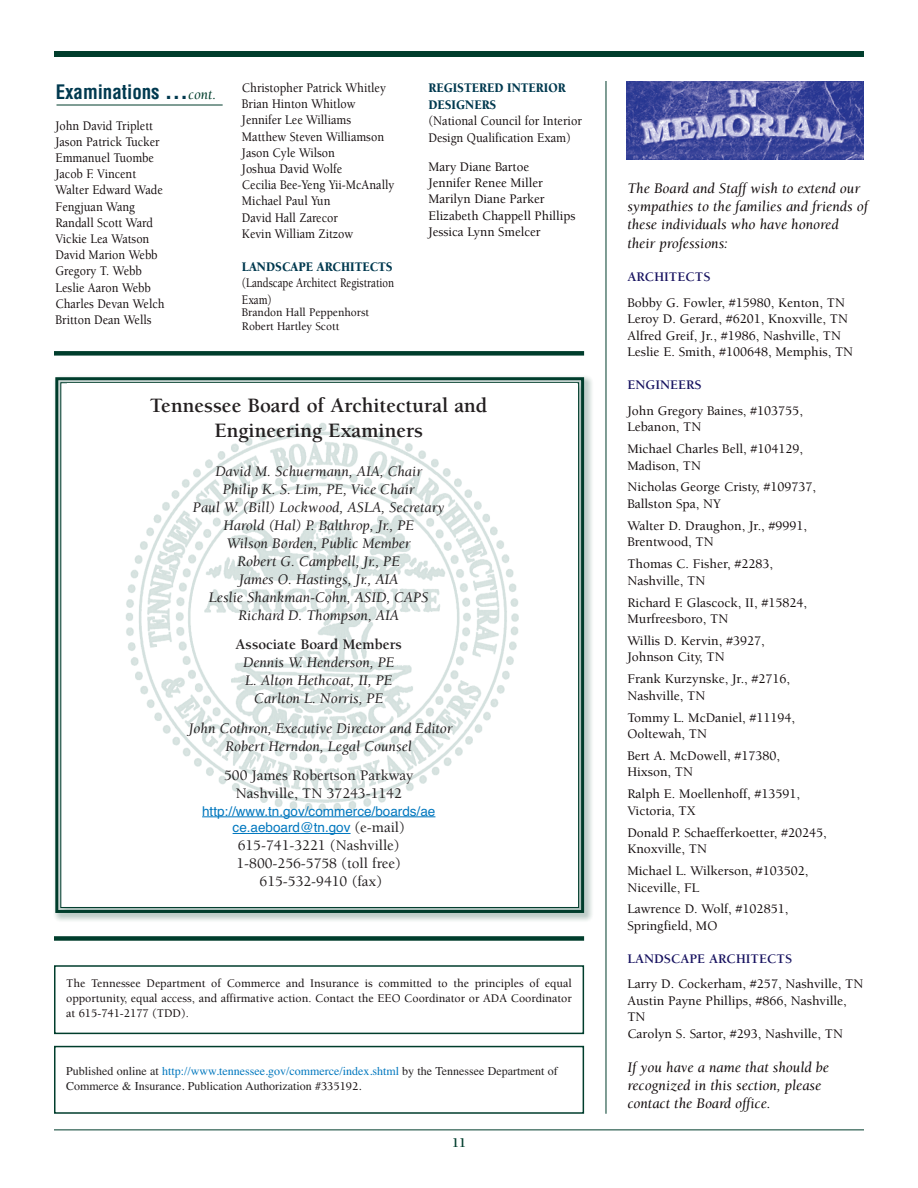
<style>
.page{position:relative;width:918px;height:1188px;background:#fff}
.page>*{position:absolute;margin:0;border:0;box-sizing:border-box;transform-origin:0 0}
.t1{font:700 21px/25.2px "Berkeley";color:#231f20;text-align:center}
.t2{font:700 condensed 19.5px "Helvetica";color:#00394f}
.t3{font:italic 15px/18px "Berkeley";color:#231f20;text-align:center}
.t4{font:italic 15px/18.3px "Berkeley";color:#110a0b}
.t5{font:500 15px/18px "Berkeley";color:#231f20;text-align:center}
.t6{font:700 15px "Berkeley";color:#231f20}
.t7{font:500 13.5px/16.5px "Berkeley";color:#110a0b}
.t8{font:500 13.5px/16.2px "Berkeley";color:#110a0b;scale:.9 1}
.t9{font:500 13.5px/16.2px "Berkeley";color:#110a0b;scale:.96 1}
.t10{font:13.5px/16.6px "Helvetica";color:#0077be;text-align:center}
.t11{font:500 13.5px/16.5px "Berkeley";color:#110a0b;scale:.91 1}
.t12{font:900 13.5px/16.5px "Berkeley";color:#00394f;scale:.91 1}
.t13{font:700 13.5px "Berkeley";color:#16115f}
.t14{font:500 13.5px/16.5px "Berkeley";color:#110a0b;scale:.8 1}
.t15{font:700 13.5px "Berkeley";color:#003d2c}
.t16{font:500 12px/15px "Berkeley";color:#110a0b;text-align:justify}
.t17{font:12px/14.7px "Times";color:#231f20}
.t18{font:500 12px/14.4px "Berkeley";color:#110a0b;scale:.96 1}
.s1{font-size:24px}
.s2{font-family:"Berkeley";font-weight:400;font-style:italic;font-stretch:normal;font-size:15px;color:#003d2c}
.s3{font-family:"Berkeley";font-weight:500;font-size:15px;color:#231f20}
.s4{color:#0077be}
.s5{font-family:"Berkeley";font-weight:500;color:#110a0b}
</style>
<div class="page">
<img style="left:54px;top:376px;width:538px;height:545px">
<div style="left:61px;top:383px;width:517px;height:524px;background:#fff"></div>
<div style="left:55px;top:377px;width:529px;height:536px;border:3px solid #003d2c"></div>
<div style="left:54px;top:51px;width:810px;height:6px;background:#003d2c"></div>
<div style="left:54px;top:965px;width:530px;height:69px;border:2px solid #003d2c"></div>
<div style="left:54px;top:1046px;width:530px;height:68px;border:2px solid #003d2c"></div>
<img style="left:126px;top:423px;width:393px;height:394px">
<hr style="left:202px;top:817px;width:233px;height:1px;background:#0077be">
<hr style="left:233px;top:833px;width:118px;height:1px;background:#0077be">
<div style="left:54px;top:351px;width:530px;height:5px;background:#003d2c"></div>
<div style="left:54px;top:936px;width:530px;height:5px;background:#003d2c"></div>
<hr style="left:57px;top:105px;width:166px;height:1px;background:#003d2c">
<hr style="left:606px;top:81px;width:1px;height:1033px;background:#003d2c">
<img style="left:627px;top:81px;width:237px;height:78px">
<hr style="left:54px;top:1130px;width:810px;height:1px;background:#003d2c">
<h2 class="t2" style="left:56px;top:84px;width:162px">Examinations <span class="s1">…</span><span class="s2">cont.</span></h2>
<p class="t8" style="left:56px;top:119px;width:123px">John David Triplett<br>Jason Patrick Tucker<br>Emmanuel Tuombe<br>Jacob F. Vincent<br>Walter Edward Wade<br>Fengjuan Wang<br>Randall Scott Ward<br>Vickie Lea Watson<br>David Marion Webb<br>Gregory T. Webb<br>Leslie Aaron Webb<br>Charles Devan Welch<br>Britton Dean Wells</p>
<p class="t8" style="left:242px;top:81px;width:171px">Christopher Patrick Whitley<br>Brian Hinton Whitlow<br>Jennifer Lee Williams<br>Matthew Steven Williamson<br>Jason Cyle Wilson<br>Joshua David Wolfe<br>Cecilia Bee-Yeng Yii-McAnally<br>Michael Paul Yun<br>David Hall Zarecor<br>Kevin William Zitzow</p>
<p class="t12" style="left:242px;top:259px;width:167px">LANDSCAPE ARCHITECTS</p>
<p class="t14" style="left:242px;top:276px;width:192px">(Landscape Architect Registration<br>Exam)</p>
<p class="t18" style="left:242px;top:306px;width:134px">Brandon Hall Peppenhorst<br>Robert Hartley Scott</p>
<p class="t12" style="left:428px;top:81px;width:152px">REGISTERED INTERIOR<br>DESIGNERS</p>
<p class="t11" style="left:428px;top:114px;width:170px">(National Council for Interior<br>Design Qualification Exam)</p>
<p class="t9" style="left:428px;top:160px;width:155px">Mary Diane Bartoe<br>Jennifer Renee Miller<br>Marilyn Diane Parker<br>Elizabeth Chappell Phillips<br>Jessica Lynn Smelcer</p>
<h1 class="t1" style="left:150px;top:394px;width:339px">Tennessee Board of Architectural and<br>Engineering Examiners</h1>
<p class="t3" style="left:193px;top:463px;width:253px">David M. Schuermann, AIA, Chair<br>Philip K. S. Lim, PE, Vice Chair<br>Paul W. (Bill) Lockwood, ASLA, Secretary<br>Harold (Hal) P. Balthrop, Jr., PE<br>Wilson Borden, Public Member<br>Robert G. Campbell, Jr., PE<br>James O. Hastings, Jr., AIA<br>Leslie Shankman-Cohn, ASID, CAPS<br>Richard D. Thompson, AIA</p>
<p class="t6" style="left:236px;top:639px;width:168px">Associate Board Members</p>
<p class="t3" style="left:243px;top:655px;width:153px">Dennis W. Henderson, PE<br>L. Alton Hethcoat, II, PE<br>Carlton L. Norris, PE</p>
<p class="t3" style="left:189px;top:720px;width:265px">John Cothron, Executive Director and Editor<br>Robert Herndon, Legal Counsel</p>
<p class="t5" style="left:224px;top:768px;width:191px">500 James Robertson Parkway<br>Nashville, TN 37243-1142</p>
<p class="t10" style="left:202px;top:804px;width:235px">http://www.tn.gov/commerce/boards/ae ce.aeboard@tn.gov <span class="s3">(e-mail)</span></p>
<p class="t5" style="left:236px;top:838px;width:166px">615-741-3221 (Nashville)<br>1-800-256-5758 (toll free)<br>615-532-9410 (fax)</p>
<p class="t16" style="left:66px;top:977px;width:507px">The Tennessee Department of Commerce and Insurance is committed to the principles of equal opportunity, equal access, and affirmative action. Contact the EEO Coordinator or ADA Coordinator at 615-741-2177 (TDD).</p>
<p class="t17" style="left:66px;top:1065px;width:493px">Published online at <span class="s4">http://www.tennessee.gov/commerce/index.shtml</span> by the Tennessee Department of<br>Commerce &amp; Insurance. Publication Authorization #<span class="s5">335192</span>.</p>
<p class="t15" style="left:452px;top:1137px;width:16px">11</p>
<p class="t4" style="left:627px;top:180px;width:242px">The Board and Staff wish to extend our sympathies to the families and friends of these individuals who have honored their professions:</p>
<p class="t13" style="left:627px;top:272px;width:85px">ARCHITECTS</p>
<p class="t7" style="left:627px;top:296px;width:227px">Bobby G. Fowler, #15980, Kenton, TN Leroy D. Gerard, #6201, Knoxville, TN Alfred Greif, Jr., #1986, Nashville, TN Leslie E. Smith, #100648, Memphis, TN</p>
<p class="t13" style="left:627px;top:380px;width:76px">ENGINEERS</p>
<p class="t7" style="left:627px;top:403px;width:177px">John Gregory Baines, #103755,<br>Lebanon, TN</p>
<p class="t7" style="left:627px;top:442px;width:177px">Michael Charles Bell, #104129,<br>Madison, TN</p>
<p class="t7" style="left:627px;top:480px;width:190px">Nicholas George Cristy, #109737,<br>Ballston Spa, NY</p>
<p class="t7" style="left:627px;top:519px;width:181px">Walter D. Draughon, Jr., #9991,<br>Brentwood, TN</p>
<p class="t7" style="left:627px;top:557px;width:147px">Thomas C. Fisher, #2283,<br>Nashville, TN</p>
<p class="t7" style="left:627px;top:595px;width:181px">Richard F. Glascock, II, #15824,<br>Murfreesboro, TN</p>
<p class="t7" style="left:627px;top:634px;width:139px">Willis D. Kervin, #3927,<br>Johnson City, TN</p>
<p class="t7" style="left:627px;top:672px;width:164px">Frank Kurzynske, Jr., #2716,<br>Nashville, TN</p>
<p class="t7" style="left:627px;top:710px;width:169px">Tommy L. McDaniel, #11194,<br>Ooltewah, TN</p>
<p class="t7" style="left:627px;top:749px;width:154px">Bert A. McDowell, #17380,<br>Hixson, TN</p>
<p class="t7" style="left:627px;top:787px;width:174px">Ralph E. Moellenhoff, #13591,<br>Victoria, TX</p>
<p class="t7" style="left:627px;top:825px;width:201px">Donald P. Schaefferkoetter, #20245,<br>Knoxville, TN</p>
<p class="t7" style="left:627px;top:864px;width:183px">Michael L. Wilkerson, #103502,<br>Niceville, FL</p>
<p class="t7" style="left:627px;top:902px;width:162px">Lawrence D. Wolf, #102851,<br>Springfield, MO</p>
<p class="t13" style="left:627px;top:953px;width:167px">LANDSCAPE ARCHITECTS</p>
<p class="t7" style="left:627px;top:977px;width:238px">Larry D. Cockerham, #257, Nashville, TN<br>Austin Payne Phillips, #866, Nashville,<br>TN<br>Carolyn S. Sartor, #293, Nashville, TN</p>
<p class="t4" style="left:627px;top:1059px;width:203px">If you have a name that should be recognized in this section, please contact the Board office.</p>
</div>
